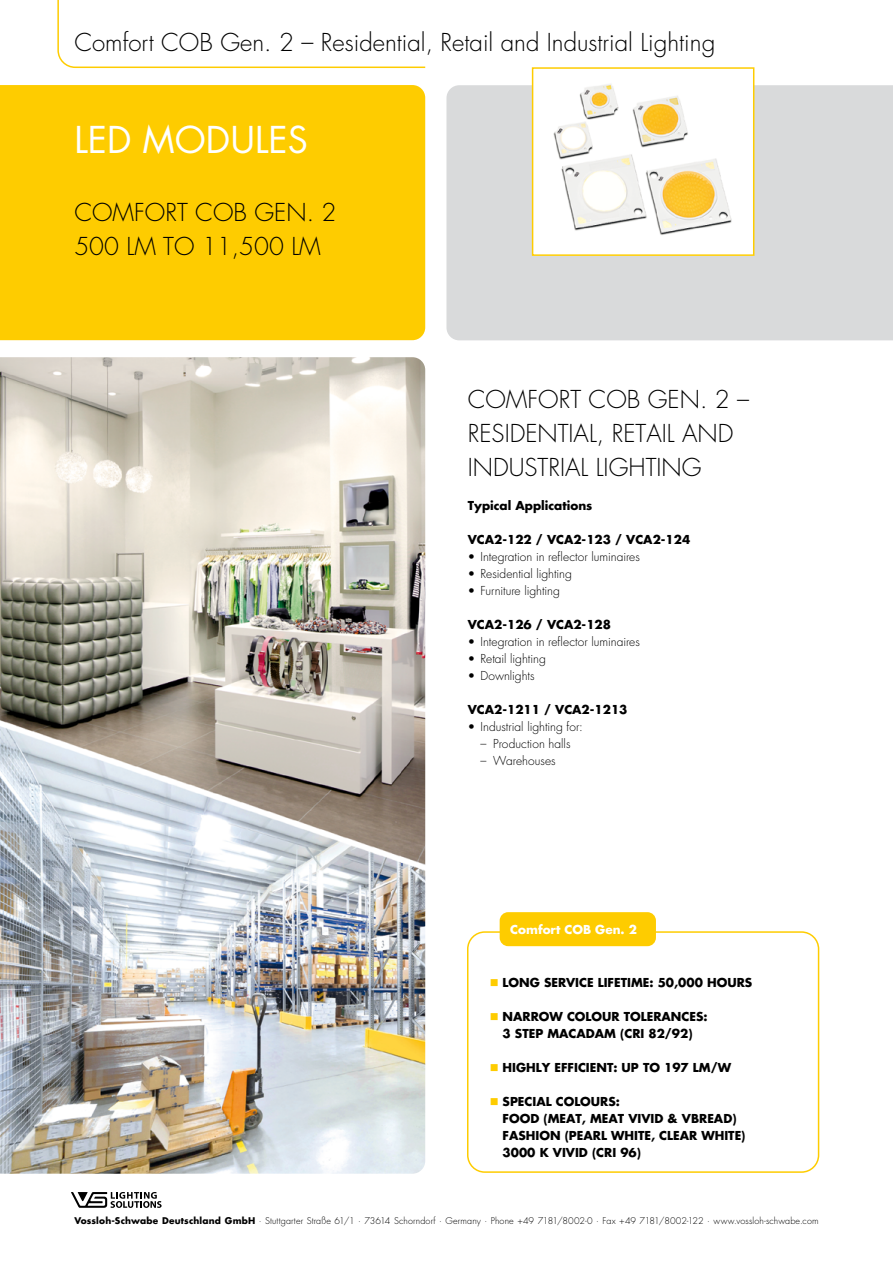
<style>
.page{position:relative;width:893px;height:1263px;background:#fff}
.page>*{position:absolute;margin:0;border:0;box-sizing:border-box;transform-origin:0 0}
.A_Headline_25_pt_Ver{font:36px "Futura";color:#fff}
.A_Sub-Head_schwarz{font:300 24px/34px "Futura";color:#000}
.A_Kopfzeile{font:300 24px "Futura";color:#000}
.A_Subline{font:700 12px/17px "Futura";color:#000}
.t1{font:300 12px "Futura";color:#000}
.A_Zwischen-Head_weiß{font:700 12px "Futura";color:#fff}
.t2{font:300 9px "Futura";letter-spacing:.01em;color:#000}
.s1{font-weight:700}
</style>
<div class="page">
<div style="left:0;top:85px;width:425px;height:255px;background:#fecc00"></div>
<div style="left:446px;top:85px;width:447px;height:255px;background:#d9dadb"></div>
<svg style="left:71px;top:1192px;width:91px;height:16px"></svg>
<div style="left:533px;top:68px;width:221px;height:187px;background:#fff"></div>
<img style="left:553px;top:84px;width:179px;height:151px">
<div style="left:532px;top:67px;width:222px;height:189px;border:2px solid #fecc00"></div>
<svg style="left:57px;top:0;width:369px;height:68px"></svg>
<img style="left:0;top:357px;width:425px;height:817px">
<div style="left:467px;top:931px;width:352px;height:242px;border:2px solid #fecc00;border-radius:17px"></div>
<div style="left:500px;top:912px;width:156px;height:34px;background:#fecc00;border-radius:9px"></div>
<p class="A_Kopfzeile" style="left:74px;top:27px;width:642px">Comfort COB Gen. 2 – Residential, Retail and Industrial Lighting</p>
<p class="A_Headline_25_pt_Ver" style="left:74px;top:117px;width:235px">LED MODULES</p>
<p class="A_Sub-Head_schwarz" style="left:74px;top:196px;width:264px">COMFORT COB GEN. 2<br>500 LM TO 11,500 LM</p>
<p class="A_Sub-Head_schwarz" style="left:468px;top:383px;width:283px">COMFORT COB GEN. 2 –<br>RESIDENTIAL, RETAIL AND<br>INDUSTRIAL LIGHTING</p>
<p class="A_Subline" style="left:468px;top:497px;width:126px">Typical Applications</p>
<p class="A_Subline" style="left:468px;top:531px;width:224px">VCA2-122 / VCA2-123 / VCA2-124</p>
<p class="t1" style="left:468px;top:550px;width:174px">• Integration in reflector luminaires</p>
<p class="t1" style="left:468px;top:567px;width:106px">• Residential lighting</p>
<p class="t1" style="left:468px;top:584px;width:94px">• Furniture lighting</p>
<p class="A_Subline" style="left:468px;top:616px;width:145px">VCA2-126 / VCA2-128</p>
<p class="t1" style="left:468px;top:635px;width:174px">• Integration in reflector luminaires</p>
<p class="t1" style="left:468px;top:652px;width:80px">• Retail lighting</p>
<p class="t1" style="left:468px;top:669px;width:68px">• Downlights</p>
<p class="A_Subline" style="left:468px;top:701px;width:161px">VCA2-1211 / VCA2-1213</p>
<p class="t1" style="left:468px;top:720px;width:117px">• Industrial lighting for:</p>
<p class="t1" style="left:480px;top:737px;width:91px">– Production halls</p>
<p class="t1" style="left:480px;top:754px;width:77px">– Warehouses</p>
<p class="A_Zwischen-Head_weiß" style="left:510px;top:921px;width:128px">Comfort COB Gen. 2</p>
<p class="A_Subline" style="left:503px;top:973px;width:251px">LONG SERVICE LIFETIME: 50,000 HOURS</p>
<p class="A_Subline" style="left:503px;top:1007px;width:206px">NARROW COLOUR TOLERANCES:<br>3 STEP MACADAM (CRI 82/92)</p>
<p class="A_Subline" style="left:503px;top:1058px;width:230px">HIGHLY EFFICIENT: UP TO 197 LM/W</p>
<p class="A_Subline" style="left:503px;top:1092px;width:244px">SPECIAL COLOURS:<br>FOOD (MEAT, MEAT VIVID &amp; VBREAD)<br>FASHION (PEARL WHITE, CLEAR WHITE)<br>3000 K VIVID (CRI 96)</p>
<p class="t2" style="left:74px;top:1216px;width:746px"><span class="s1">Vossloh-Schwabe Deutschland GmbH</span> · Stuttgarter Straße 61/1 · 73614 Schorndorf · Germany · Phone +49 7181/8002-0 · Fax +49 7181/8002-122 · www.vossloh-schwabe.com</p>
</div>
